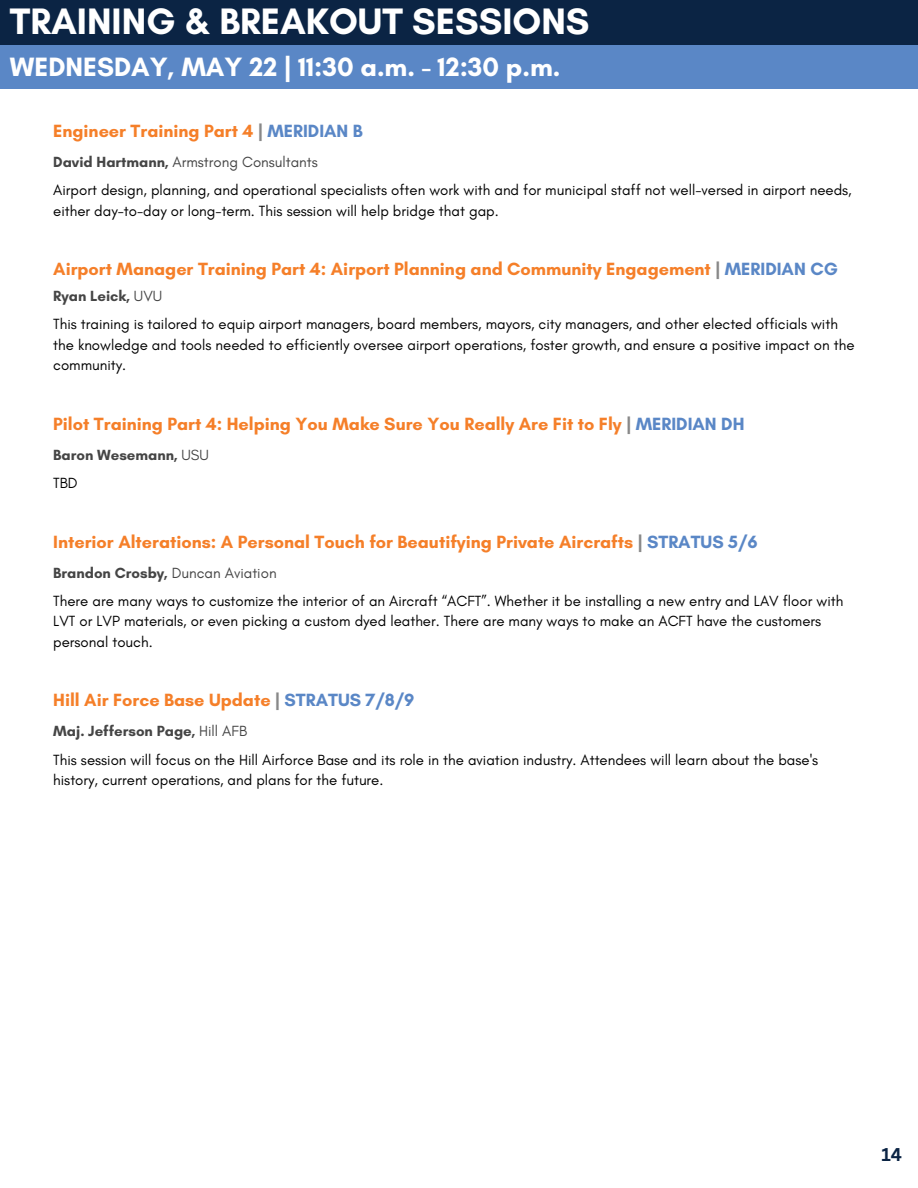
<style>
.page{position:relative;width:918px;height:1188px;background:#fff}
.page>*{position:absolute;margin:0;border:0;box-sizing:border-box;transform-origin:0 0}
.t1{font:700 37.5px "Glacial Indifference";color:#fff}
.t2{font:700 27px "Glacial Indifference";color:#fff}
.t3{font:700 18px "Glacial Indifference";color:#f57f29}
.t4{font:700 18px "Canva Sans";color:#0b2444}
.t5{font:15px/20.2px "Glacial Indifference";color:#000}
.t6{font:700 15px "Glacial Indifference";color:#454545}
.t7{font:15px "Glacial Indifference";color:#454545}
.s1{color:#888}
.s2{color:#5a87c6}
.s3{font-weight:700}
.s4{font-weight:400}
.s5{font-weight:700;color:#454545}
.s6{color:#454545}
</style>
<div class="page">
<div style="left:0;top:44px;width:918px;height:45px;background:#5a87c6"></div>
<div style="left:0;top:0;width:918px;height:44px;background:#0b2444"></div>
<h1 class="t1" style="left:10px;top:-1px;width:581px">TRAINING &amp; BREAKOUT SESSIONS</h1>
<h2 class="t2" style="left:10px;top:50px;width:552px">WEDNESDAY, MAY 22 | 11:30 a.m. - 12:30 p.m.</h2>
<p class="t3" style="left:53px;top:120px;width:311px">Engineer Training Part 4 <span class="s1">|</span> <span class="s2">MERIDIAN B</span></p>
<p class="t7" style="left:53px;top:153px;width:266px"><span class="s3">David Hartmann,</span> Armstrong Consultants</p>
<p class="t5" style="left:53px;top:180px;width:800px">Airport design, planning, and operational specialists often work with and for municipal staff not well-versed in airport needs, either day-to-day or long-term. This session will help bridge that gap.</p>
<p class="t3" style="left:53px;top:258px;width:786px">Airport Manager Training Part 4: Airport Planning and Community Engagement <span class="s1">|</span> <span class="s2">MERIDIAN CG</span></p>
<p class="t6" style="left:53px;top:287px;width:111px">Ryan Leick, <span class="s4">UVU</span></p>
<p class="t5" style="left:53px;top:314px;width:803px">This training is tailored to equip airport managers, board members, mayors, city managers, and other elected officials with the knowledge and tools needed to efficiently oversee airport operations, foster growth, and ensure a positive impact on the community.</p>
<h4 class="t3" style="left:53px;top:413px;width:693px">Pilot Training Part 4: Helping You Make Sure You Really Are Fit to Fly <span class="s1">|</span> <span class="s2">MERIDIAN DH</span></h4>
<p class="t6" style="left:53px;top:445px;width:157px">Baron Wesemann, <span class="s4">USU</span></p>
<p class="t5" style="left:53px;top:473px;width:26px">TBD</p>
<p class="t3" style="left:53px;top:531px;width:706px">Interior Alterations: A Personal Touch for Beautifying Private Aircrafts <span class="s1">|</span> <span class="s2">STRATUS 5/6</span></p>
<p class="t6" style="left:53px;top:563px;width:225px">Brandon Crosby, <span class="s4">Duncan Aviation</span></p>
<p class="t5" style="left:53px;top:591px;width:792px">There are many ways to customize the interior of an Aircraft “ACFT”. Whether it be installing a new entry and LAV floor with<br>LVT or LVP materials, or even picking a custom dyed leather. There are many ways to make an ACFT have the customers personal touch.</p>
<p class="t3" style="left:53px;top:689px;width:363px">Hill Air Force Base Update <span class="s1">|</span> <span class="s2">STRATUS 7/8/9</span></p>
<p class="t5" style="left:53px;top:717px;width:767px;line-height:28.5px"><span class="s5">Maj. Jefferson Page,</span> <span class="s6">Hill AFB<br></span>This session will focus on the Hill Airforce Base and its role in the aviation industry. Attendees will learn about the base's</p>
<p class="t5" style="left:53px;top:770px;width:332px">history, current operations, and plans for the future.</p>
<p class="t4" style="left:881px;top:1142px;width:22px">14</p>
</div>
